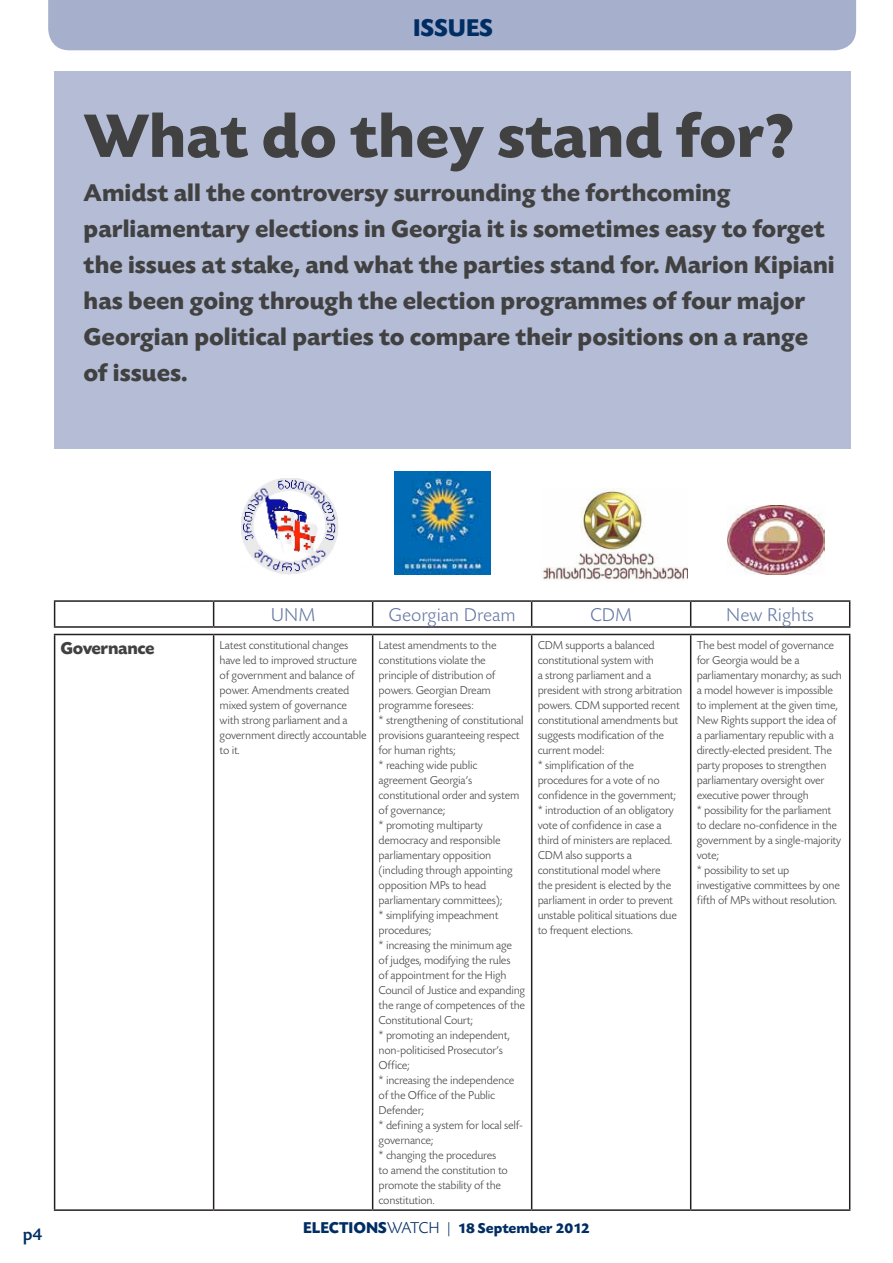
<style>
.page{position:relative;width:893px;height:1263px;background:#fff}
.page>*{position:absolute;margin:0;border:0;box-sizing:border-box;transform-origin:0 0}
.t1{font:700 64.5px "Today CP";color:#414142}
.t2{font:700 25.5px/36px "Today CP";color:#414142}
.t3{font:700 25.5px "Today CP";color:#002d63}
.t4{font:300 19.5px "Today CP";color:#6679a3}
.t5{font:700 18px "Today CP";letter-spacing:-.02em;color:#414142}
.t6{font:500 18px "Today CP";color:#002d63}
.t7{font:700 15px "Today CP";color:#002d63}
.t8{font:300 12px/15px "Today CP";letter-spacing:-.02em;color:#414142}
.s1{font-size:16.5px}
.s2{font-weight:300;font-size:16.5px}
</style>
<div class="page">
<div style="left:54px;top:72px;width:796px;height:377px;background:#b4bdd5"></div>
<hr style="left:54px;top:600px;width:160px;height:2px;background:#231f20">
<svg style="left:54px;top:602px;width:1px;height:24px"></svg>
<hr style="left:214px;top:600px;width:159px;height:2px;background:#231f20">
<svg style="left:213px;top:602px;width:1px;height:24px"></svg>
<hr style="left:373px;top:600px;width:159px;height:2px;background:#231f20">
<svg style="left:372px;top:602px;width:1px;height:24px"></svg>
<hr style="left:532px;top:600px;width:159px;height:2px;background:#231f20">
<svg style="left:531px;top:602px;width:1px;height:24px"></svg>
<hr style="left:691px;top:600px;width:159px;height:2px;background:#231f20">
<svg style="left:690px;top:602px;width:1px;height:24px"></svg>
<svg style="left:849px;top:602px;width:1px;height:24px"></svg>
<hr style="left:54px;top:626px;width:160px;height:2px;background:#231f20">
<hr style="left:214px;top:626px;width:159px;height:2px;background:#231f20">
<hr style="left:373px;top:626px;width:159px;height:2px;background:#231f20">
<hr style="left:532px;top:626px;width:159px;height:2px;background:#231f20">
<hr style="left:691px;top:626px;width:159px;height:2px;background:#231f20">
<hr style="left:54px;top:634px;width:160px;height:1px;background:#231f20">
<hr style="left:54px;top:635px;width:1px;height:574px;background:#231f20">
<hr style="left:214px;top:634px;width:159px;height:1px;background:#231f20">
<hr style="left:213px;top:635px;width:1px;height:574px;background:#231f20">
<hr style="left:373px;top:634px;width:159px;height:1px;background:#231f20">
<hr style="left:372px;top:635px;width:1px;height:574px;background:#231f20">
<hr style="left:532px;top:634px;width:159px;height:1px;background:#231f20">
<hr style="left:531px;top:635px;width:1px;height:574px;background:#231f20">
<hr style="left:691px;top:634px;width:159px;height:1px;background:#231f20">
<hr style="left:690px;top:635px;width:1px;height:574px;background:#231f20">
<hr style="left:849px;top:635px;width:1px;height:574px;background:#231f20">
<hr style="left:54px;top:1209px;width:160px;height:2px;background:#231f20">
<hr style="left:214px;top:1209px;width:159px;height:2px;background:#231f20">
<hr style="left:373px;top:1209px;width:159px;height:2px;background:#231f20">
<hr style="left:532px;top:1209px;width:159px;height:2px;background:#231f20">
<hr style="left:691px;top:1209px;width:159px;height:2px;background:#231f20">
<img style="left:541px;top:489px;width:146px;height:91px">
<img style="left:395px;top:472px;width:96px;height:103px">
<img style="left:727px;top:506px;width:97px;height:69px">
<img style="left:242px;top:478px;width:96px;height:97px">
<div style="left:48px;top:0;width:808px;height:50px;background:#a6b0cc"></div>
<h2 class="t3" style="left:413px;top:14px;width:80px">ISSUES</h2>
<h1 class="t1" style="left:84px;top:101px;width:712px">What do they stand for?</h1>
<p class="t2" style="left:84px;top:176px;width:753px">Amidst all the controversy surrounding the forthcoming parliamentary elections in Georgia it is sometimes easy to forget the issues at stake, and what the parties stand for. Marion Kipiani has been going through the election programmes of four major Georgian political parties to compare their positions on a range of issues.</p>
<h3 class="t6" style="left:23px;top:1224px;width:21px">p4</h3>
<h3 class="t4" style="left:271px;top:604px;width:46px">UNM</h3>
<h3 class="t4" style="left:388px;top:604px;width:129px">Georgian Dream</h3>
<h3 class="t4" style="left:590px;top:604px;width:44px">CDM</h3>
<h3 class="t4" style="left:726px;top:604px;width:89px">New Rights</h3>
<h3 class="t5" style="left:61px;top:638px;width:95px">Governance</h3>
<p class="t8" style="left:220px;top:638px;width:149px">Latest constitutional changes have led to improved structure of government and balance of power. Amendments created mixed system of governance with strong parliament and a government directly accountable to it.</p>
<p class="t8" style="left:379px;top:638px;width:148px">Latest amendments to the constitutions violate the principle of distribution of powers. Georgian Dream programme foresees:<br>* strengthening of constitutional provisions guaranteeing respect for human rights;<br>* reaching wide public agreement Georgia’s constitutional order and system of governance;<br>* promoting multiparty democracy and responsible parliamentary opposition (including through appointing opposition MPs to head parliamentary committees);<br>* simplifying impeachment procedures;<br>* increasing the minimum age<br>of judges, modifying the rules<br>of appointment for the H igh<br>Council of Justice and expanding the range of competences of the<br>Constitutional Court;<br>* promoting an independent, non-politicised Prosecutor’s<br>Office;<br>* increasing the independence of the Office of the Public<br>Defender;<br>* defining a system for local self&shy;governance;<br>* changing the procedures<br>to amend the constitution to promote the stability of the constitution.</p>
<p class="t8" style="left:538px;top:638px;width:146px">CDM supports a balanced constitutional system with<br>a strong parliament and a president with strong arbitration powers. CDM supported recent constitutional amendments but suggests modification of the current model:<br>* simplification of the procedures for a vote of no confidence in the government; * introduction of an obligatory vote of confidence in case a third of ministers are replaced.<br>CDM also supports a constitutional model where<br>the president is elected by the parliament in order to prevent unstable political situations due to frequent elections.</p>
<p class="t8" style="left:697px;top:638px;width:147px">The best model of governance for Georgia would be a parliamentary monarchy; as such a model however is impossible to implement at the given time,<br>New Rights support the idea of a parliamentary republic with a directly-elected president. The party proposes to strengthen parliamentary oversight over executive power through<br>* possibility for the parliament to declare no-confidence in the government by a single-majority vote;<br>* possibility to set up investigative committees by one fifth of MPs without resolution.</p>
<p class="t7" style="left:303px;top:1219px;width:288px"><span class="s1">Elections</span><span class="s2">Watch |</span> 18 September 2012</p>
</div>
